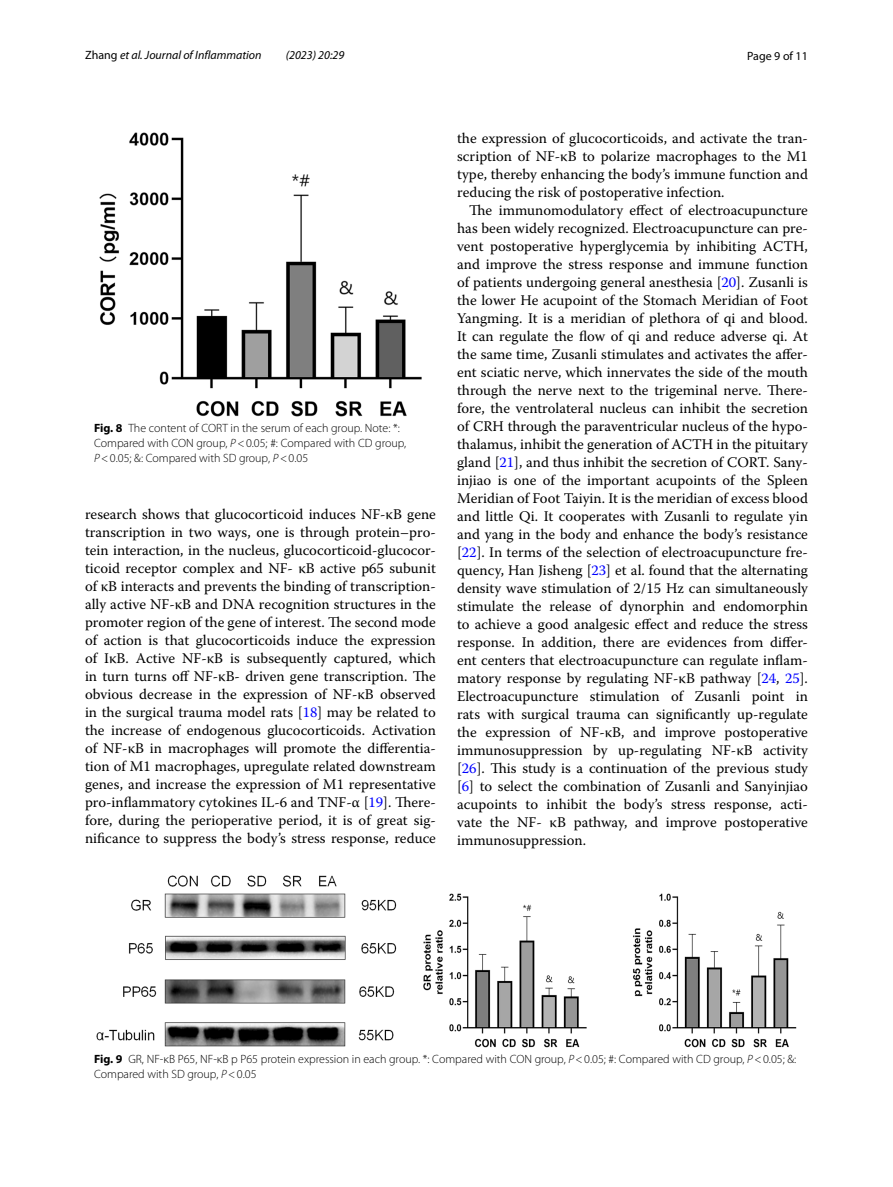
<style>
.page{position:relative;width:893px;height:1187px;background:#fff}
.page>*{position:absolute;margin:0;border:0;box-sizing:border-box;transform-origin:0 0}
.t1{font:14.7px/18px "Warnock Pro";color:#000;text-align:justify}
.t2{font:300 12px/15px "Myriad Pro";color:#000}
.t3{font:italic 12px "Myriad Pro";color:#000}
.t4{font:12px "Myriad Pro";color:#000}
.s1{font-style:normal}
.s2{font-weight:700}
.s3{font-style:italic}
.s4{color:#00f}
</style>
<div class="page">
<img style="left:100px;top:133px;width:321px;height:283px">
<img style="left:96px;top:875px;width:701px;height:172px">
<p class="t3" style="left:85px;top:48px;width:178px"><span class="s1">Zhang</span> et al. Journal of Inflammation</p>
<p class="t3" style="left:286px;top:48px;width:60px">(2023) 20:29</p>
<p class="t4" style="left:747px;top:48px;width:62px">Page 9 of 11</p>
<p class="t2" style="left:94px;top:420px;width:314px"><span class="s2">Fig. 8</span> The content of CORT in the serum of each group. Note: *:<br>Compared with CON group, <span class="s3">P</span>&lt;0.05; #: Compared with CD group,<br><span class="s3">P</span>&lt;0.05; &amp;: Compared with SD group, <span class="s3">P</span>&lt;0.05</p>
<p class="t1" style="left:85px;top:505px;width:352px">research shows that glucocorticoid induces NF-κB gene transcription in two ways, one is through protein–pro&shy;tein interaction, in the nucleus, glucocorticoid-glucocor&shy;ticoid receptor complex and NF- κB active p65 subunit of κB interacts and prevents the binding of transcription&shy;ally active NF-κB and DNA recognition structures in the promoter region of the gene of interest. The second mode of action is that glucocorticoids induce the expression of IκB. Active NF-κB is subsequently captured, which in turn turns off NF-κB- driven gene transcription. The obvious decrease in the expression of NF-κB observed in the surgical trauma model rats [<span class="s4">18</span>] may be related to the increase of endogenous glucocorticoids. Activation of NF-κB in macrophages will promote the differentia&shy;tion of M1 macrophages, upregulate related downstream genes, and increase the expression of M1 representative pro-inflammatory cytokines IL-6 and TNF-α [<span class="s4">19</span>]. There&shy;fore, during the perioperative period, it is of great sig&shy;nificance to suppress the body’s stress response, reduce</p>
<p class="t1" style="left:457px;top:128px;width:352px">the expression of glucocorticoids, and activate the tran&shy;scription of NF-κB to polarize macrophages to the M1 type, thereby enhancing the body’s immune function and reducing the risk of postoperative infection.</p>
<p class="t1" style="left:457px;top:200px;width:352px;text-indent:12px">The immunomodulatory effect of electroacupuncture has been widely recognized. Electroacupuncture can pre&shy;vent postoperative hyperglycemia by inhibiting ACTH, and improve the stress response and immune function of patients undergoing general anesthesia [<span class="s4">20</span>]. Zusanli is the lower He acupoint of the Stomach Meridian of Foot Yangming. It is a meridian of plethora of qi and blood.<br>It can regulate the flow of qi and reduce adverse qi. At the same time, Zusanli stimulates and activates the affer&shy;ent sciatic nerve, which innervates the side of the mouth through the nerve next to the trigeminal nerve. There&shy;fore, the ventrolateral nucleus can inhibit the secretion of CRH through the paraventricular nucleus of the hypo&shy;thalamus, inhibit the generation of ACTH in the pituitary gland [<span class="s4">21</span>], and thus inhibit the secretion of CORT. Sany&shy;injiao is one of the important acupoints of the Spleen Meridian of Foot Taiyin. It is the meridian of excess blood and little Qi. It cooperates with Zusanli to regulate yin and yang in the body and enhance the body’s resistance [<span class="s4">22</span>]. In terms of the selection of electroacupuncture fre&shy;quency, Han Jisheng [<span class="s4">23</span>] et al. found that the alternating density wave stimulation of 2/15 Hz can simultaneously stimulate the release of dynorphin and endomorphin to achieve a good analgesic effect and reduce the stress response. In addition, there are evidences from differ&shy;ent centers that electroacupuncture can regulate inflam&shy;matory response by regulating NF-κB pathway [<span class="s4">24</span>, <span class="s4">25</span>].<br>Electroacupuncture stimulation of Zusanli point in rats with surgical trauma can significantly up-regulate the expression of NF-κB, and improve postoperative immunosuppression by up-regulating NF-κB activity [<span class="s4">26</span>]. This study is a continuation of the previous study [<span class="s4">6</span>] to select the combination of Zusanli and Sanyinjiao acupoints to inhibit the body’s stress response, acti&shy;vate the NF- κB pathway, and improve postoperative immunosuppression.</p>
<p class="t2" style="left:94px;top:1051px;width:704px"><span class="s2">Fig. 9</span> GR, NF-κB P65, NF-κB p P65 protein expression in each group. *: Compared with CON group, <span class="s3">P</span>&lt;0.05; #: Compared with CD group, <span class="s3">P</span>&lt;0.05; &amp;:<br>Compared with SD group, <span class="s3">P</span>&lt;0.05</p>
</div>
